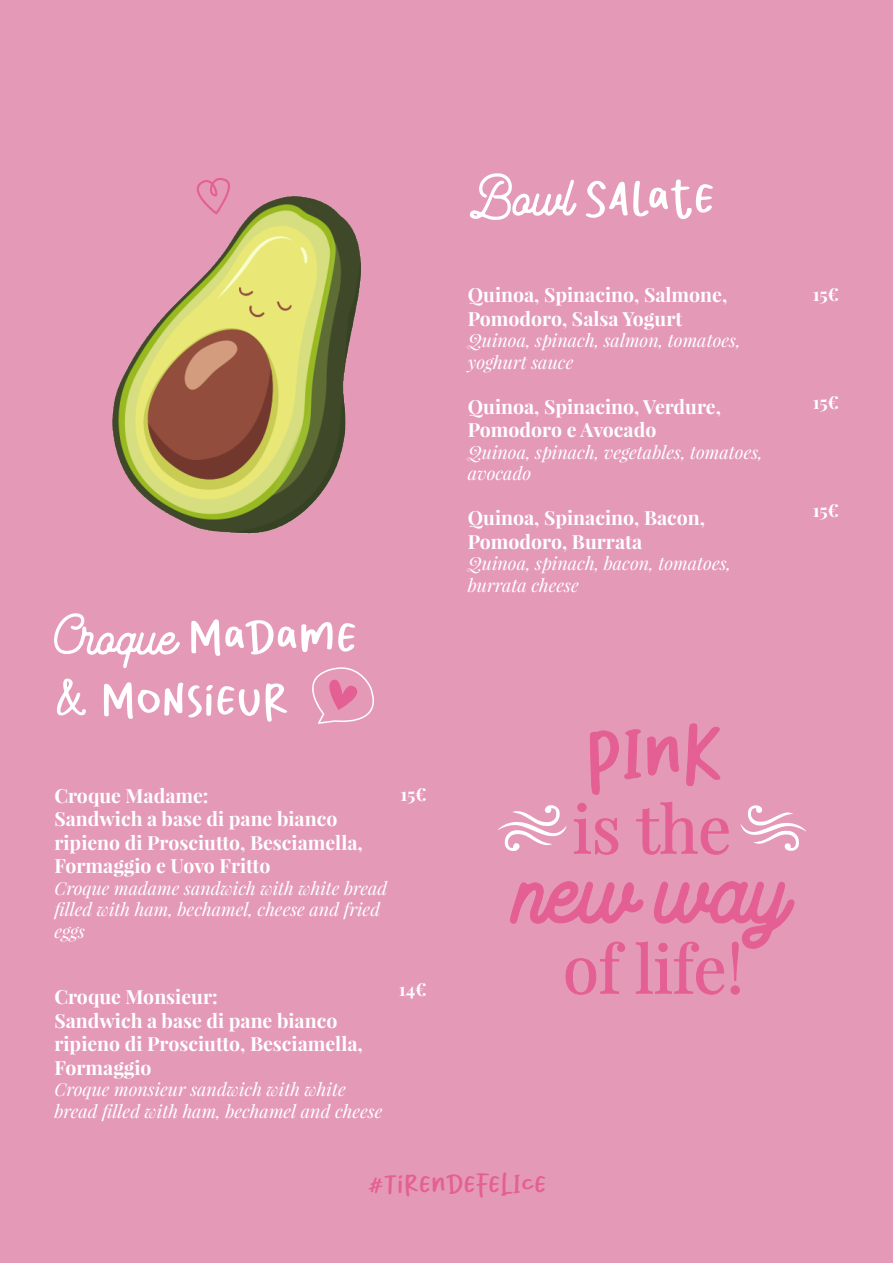
<style>
.page{position:relative;width:893px;height:1263px;background:#e49ab7}
.page>*{position:absolute;margin:0;border:0;box-sizing:border-box;transform-origin:0 0}
.t1{font:96.75px "Stormline Demo";color:#e45f93}
.t2{font:78.9px "Belovia";color:#e45f93}
.t3{font:65.55px "Playfair Display";color:#e45f93}
.t4{font:52.5px "Belovia";color:#fff}
.t5{font:52.5px "Stormline Demo";color:#fff}
.t6{font:30px "Belovia";color:#e45f93}
.t7{font:700 19.5px/23.4px "Playfair Display";color:#fff}
.t8{font:italic 18px/21.6px "Playfair Display";color:#fff}
.t9{font:700 18px "Playfair Display";letter-spacing:-.01em;color:#fff}
.s1{font-family:"Stormline Demo"}
.s2{font-family:"Belovia"}
</style>
<div class="page">
<svg style="left:312px;top:667px;width:62px;height:57px"></svg>
<svg style="left:741px;top:805px;width:65px;height:46px"></svg>
<svg style="left:498px;top:805px;width:68px;height:46px"></svg>
<img style="left:112px;top:196px;width:249px;height:338px">
<svg style="left:197px;top:178px;width:35px;height:36px"></svg>
<p class="t4" style="left:470px;top:165px;width:246px"><span class="s1">Bowl</span> sALate</p>
<p class="t5" style="left:54px;top:602px;width:304px">Croque <span class="s2">Madame</span></p>
<p class="t4" style="left:54px;top:666px;width:236px">&amp; MONSIeur</p>
<p class="t7" style="left:54px;top:784px;width:156px">Croque Madame:</p>
<p class="t7" style="left:54px;top:807px;width:284px">Sandwich a base di pane bianco</p>
<p class="t7" style="left:54px;top:830px;width:310px">ripieno di Prosciutto, Besciamella,<br>Formaggio e Uovo Fritto</p>
<p class="t8" style="left:54px;top:876px;width:334px">Croque madame sandwich with white bread filled with ham, bechamel, cheese and fried eggs</p>
<p class="t9" style="left:400px;top:783px;width:28px">15€</p>
<p class="t7" style="left:54px;top:985px;width:165px">Croque Monsieur:</p>
<p class="t7" style="left:54px;top:1009px;width:284px">Sandwich a base di pane bianco</p>
<p class="t7" style="left:54px;top:1032px;width:310px">ripieno di Prosciutto, Besciamella,<br>Formaggio</p>
<p class="t8" style="left:54px;top:1078px;width:293px">Croque monsieur sandwich with white</p>
<p class="t8" style="left:54px;top:1100px;width:330px">bread filled with ham, bechamel and cheese</p>
<p class="t9" style="left:399px;top:977px;width:29px">14€</p>
<p class="t7" style="left:468px;top:283px;width:261px">Quinoa, Spinacino, Salmone,</p>
<p class="t7" style="left:468px;top:306px;width:216px">Pomodoro, Salsa Yogurt</p>
<p class="t8" style="left:468px;top:329px;width:274px">Quinoa, spinach, salmon, tomatoes,</p>
<p class="t8" style="left:468px;top:351px;width:107px">yoghurt sauce</p>
<p class="t7" style="left:468px;top:395px;width:255px">Quinoa, Spinacino, Verdure,</p>
<p class="t7" style="left:468px;top:418px;width:190px">Pomodoro e Avocado</p>
<p class="t8" style="left:468px;top:441px;width:297px">Quinoa, spinach, vegetables, tomatoes, avocado</p>
<p class="t7" style="left:468px;top:506px;width:239px">Quinoa, Spinacino, Bacon,</p>
<p class="t7" style="left:468px;top:530px;width:176px">Pomodoro, Burrata</p>
<p class="t8" style="left:468px;top:552px;width:265px">Quinoa, spinach, bacon, tomatoes,</p>
<p class="t8" style="left:468px;top:574px;width:113px">burrata cheese</p>
<p class="t9" style="left:813px;top:282px;width:28px">15€</p>
<p class="t9" style="left:813px;top:390px;width:28px">15€</p>
<p class="t9" style="left:813px;top:498px;width:28px">15€</p>
<h2 class="t2" style="left:585px;top:704px;width:138px">pink</h2>
<h3 class="t3" style="left:573px;top:788px;width:160px">is the</h3>
<h1 class="t1" style="left:516px;top:826px;width:274px">new way</h1>
<h3 class="t3" style="left:563px;top:928px;width:182px">of life!</h3>
<p class="t6" style="left:368px;top:1165px;width:180px">#TIrendefelice</p>
</div>
